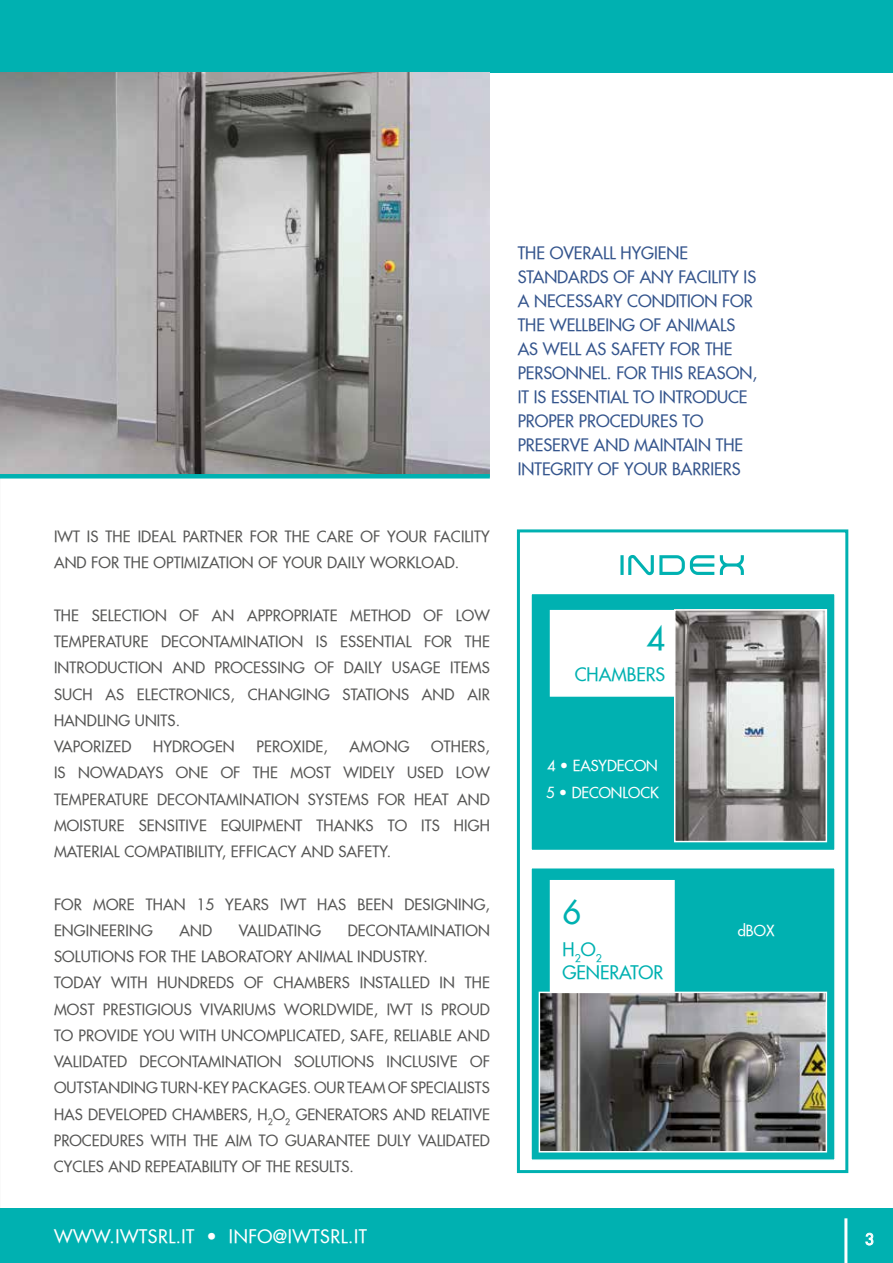
<style>
.page{position:relative;width:893px;height:1263px;background:#fff}
.page>*{position:absolute;margin:0;border:0;box-sizing:border-box;transform-origin:0 0}
.t1{font:32.4px "Futura Extended";color:#00b1b1}
.t2{font:18px "Futura Extended";letter-spacing:.03em;color:#fff}
.t3{font:18px/23.5px "Futura Extended";color:#00b1b1}
.t4{font:16.5px/24px "Futura Extended";color:#35558d}
.t5{font:15px/26.2px "Futura Extended";letter-spacing:.01em;color:#575756}
.t6{font:15px "Futura Extended";color:#fff}
.t7{font:14.7px/27px "Futura Extended";color:#fff}
</style>
<div class="page">
<div style="left:517px;top:529px;width:331px;height:644px;border:3px solid #00b1b1"></div>
<div style="left:530px;top:593px;width:306px;height:258px;background:#00b1b1;border:1px solid #fff"></div>
<div style="left:0;top:0;width:893px;height:72px;background:#00b1b1"></div>
<div style="left:0;top:1209px;width:893px;height:54px;background:#00b1b1"></div>
<img style="left:0;top:72px;width:490px;height:402px">
<hr style="left:0;top:474px;width:490px;height:4px;background:#00b1b1">
<svg style="left:865px;top:1232px;width:9px;height:14px"></svg>
<hr style="left:844px;top:1218px;width:3px;height:45px;background:#fff">
<div style="left:530px;top:867px;width:306px;height:294px;background:#00b1b1;border:1px solid #fff"></div>
<div style="left:550px;top:880px;width:125px;height:149px;background:#fff;border:1px solid #fff"></div>
<svg style="left:620px;top:555px;width:124px;height:20px"></svg>
<div style="left:550px;top:610px;width:125px;height:87px;background:#fff;border:1px solid #fff"></div>
<img style="left:677px;top:612px;width:147px;height:227px">
<div style="left:674px;top:609px;width:153px;height:233px;border:2px solid #fff"></div>
<img style="left:542px;top:995px;width:282px;height:154px">
<div style="left:539px;top:992px;width:288px;height:160px;border:2px solid #fff"></div>
<p class="t5" style="left:54px;top:523px;width:437px">IWT IS THE IDEAL PARTNER FOR THE CARE OF YOUR FACILITY<br>AND FOR THE OPTIMIZATION OF YOUR DAILY WORKLOAD.</p>
<p class="t5" style="left:54px;top:602px;width:437px">THE SELECTION OF AN APPROPRIATE METHOD OF LOW TEMPERATURE DECONTAMINATION IS ESSENTIAL FOR THE INTRODUCTION AND PROCESSING OF DAILY USAGE ITEMS SUCH AS ELECTRONICS, CHANGING STATIONS AND AIR HANDLING UNITS.<br>VAPORIZED</p>
<p class="t5" style="left:153px;top:733px;width:83px">HYDROGEN</p>
<p class="t5" style="left:257px;top:733px;width:73px">PEROXIDE,</p>
<p class="t5" style="left:350px;top:733px;width:61px">AMONG</p>
<p class="t5" style="left:54px;top:733px;width:437px;text-align:justify;text-indent:377px">OTHERS, IS NOWADAYS ONE OF THE MOST WIDELY USED LOW TEMPERATURE DECONTAMINATION SYSTEMS FOR HEAT AND MOISTURE SENSITIVE EQUIPMENT THANKS TO ITS HIGH MATERIAL COMPATIBILITY, EFFICACY AND SAFETY.</p>
<p class="t5" style="left:54px;top:891px;width:437px">FOR MORE THAN 15 YEARS IWT HAS BEEN DESIGNING,<br>ENGINEERING</p>
<p class="t5" style="left:54px;top:917px;width:437px;text-indent:294px">DECONTAMINATION SOLUTIONS FOR THE LABORATORY ANIMAL INDUSTRY.<br>TODAY WITH HUNDREDS OF CHAMBERS INSTALLED IN THE MOST PRESTIGIOUS VIVARIUMS WORLDWIDE, IWT IS PROUD TO PROVIDE YOU WITH UNCOMPLICATED, SAFE, RELIABLE AND VALIDATED DECONTAMINATION SOLUTIONS INCLUSIVE OF OUTSTANDING TURN-KEY PACKAGES. OUR TEAM OF SPECIALISTS HAS DEVELOPED CHAMBERS, H<sub>2</sub>O<sub>2</sub> GENERATORS AND RELATIVE PROCEDURES WITH THE AIM TO GUARANTEE DULY VALIDATED CYCLES AND REPEATABILITY OF THE RESULTS.</p>
<p class="t5" style="left:179px;top:917px;width:34px">AND</p>
<p class="t5" style="left:239px;top:917px;width:84px">VALIDATING</p>
<p class="t4" style="left:518px;top:240px;width:241px">THE OVERALL HYGIENE<br>STANDARDS OF ANY FACILITY IS<br>A NECESSARY CONDITION FOR<br>THE WELLBEING OF ANIMALS<br>AS WELL AS SAFETY FOR THE<br>PERSONNEL. FOR THIS REASON,<br>IT IS ESSENTIAL TO INTRODUCE<br>PROPER PROCEDURES TO<br>PRESERVE AND MAINTAIN THE<br>INTEGRITY OF YOUR BARRIERS</p>
<h1 class="t1" style="left:646px;top:616px;width:20px">4</h1>
<p class="t3" style="left:575px;top:663px;width:92px">CHAMBERS</p>
<p class="t7" style="left:546px;top:752px;width:114px">4 · EASYDECON<br>5 · DECONLOCK</p>
<h1 class="t1" style="left:562px;top:891px;width:20px">6</h1>
<p class="t3" style="left:562px;top:937px;width:102px">H<sub>2</sub>O<sub>2<br></sub>GENERATOR</p>
<p class="t7" style="left:738px;top:917px;width:38px">dBOX</p>
<p class="t2" style="left:54px;top:1224px;width:314px">WWW.IWTSRL.IT · INFO@IWTSRL.IT</p>
<p class="t6" style="left:865px;top:1229px;width:10px">3</p>
</div>
